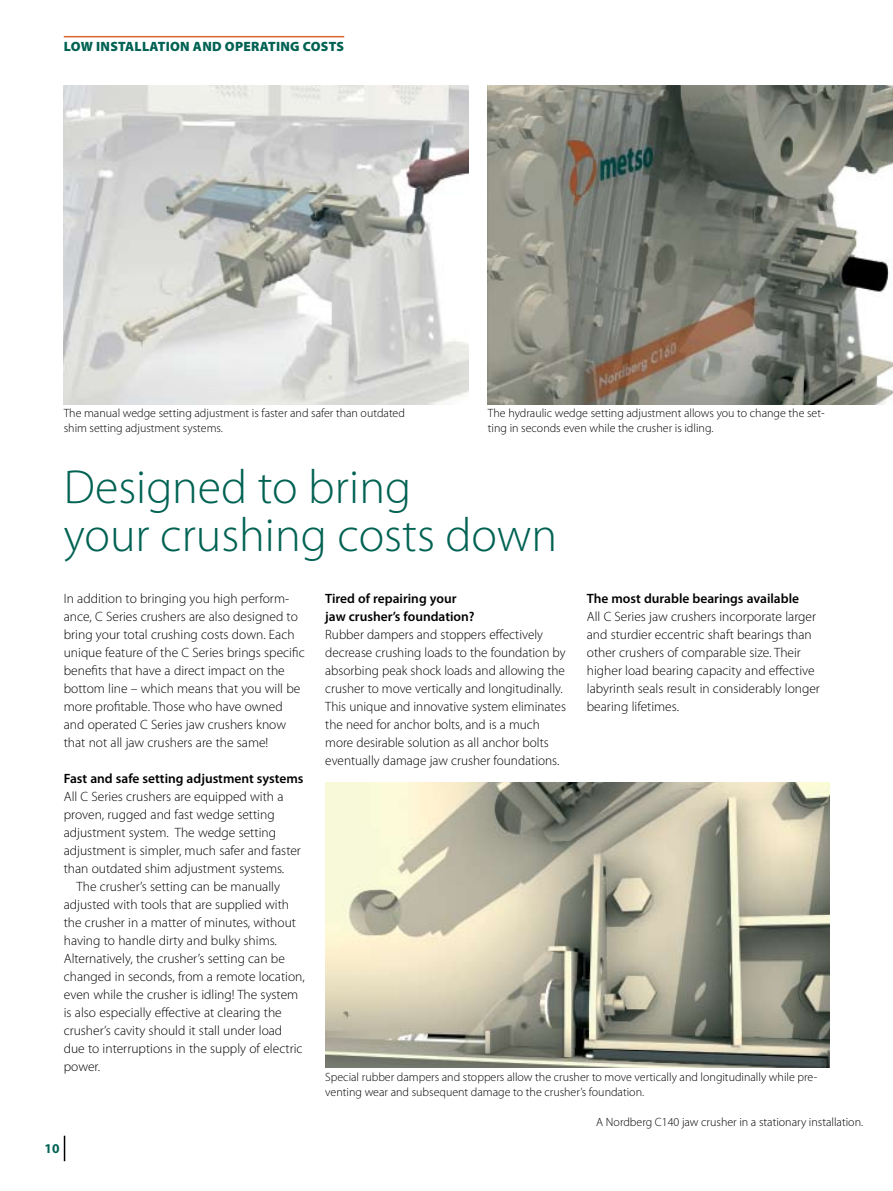
<style>
.page{position:relative;width:893px;height:1191px;background:#fff}
.page>*{position:absolute;margin:0;border:0;box-sizing:border-box;transform-origin:0 0}
.t1{font:300 48px/48px "Myriad Pro";color:#006253}
.t2{font:300 13.5px/18px "Myriad Pro";color:#000}
.t3{font:600 13.5px/18px "Myriad Pro";color:#000}
.t4{font:900 13.5px "Myriad Pro";letter-spacing:.02em;color:#006253}
.t5{font:700 13.5px "Myriad Pro";color:#006253}
.t6{font:300 12px/15px "Myriad Pro";color:#000}
</style>
<div class="page">
<img style="left:64px;top:85px;width:405px;height:319px">
<img style="left:488px;top:85px;width:405px;height:319px">
<svg style="left:64px;top:1135px;width:1px;height:26px"></svg>
<hr style="left:64px;top:36px;width:280px;height:1px;background:#dc642d">
<img style="left:325px;top:782px;width:504px;height:285px">
<p class="t4" style="left:64px;top:39px;width:282px">LOW INSTALLATION AND OPERATING COSTS</p>
<p class="t6" style="left:64px;top:406px;width:343px">The manual wedge setting adjustment is faster and safer than outdated shim setting adjustment systems.</p>
<p class="t6" style="left:488px;top:406px;width:338px">The hydraulic wedge setting adjustment allows you to change the set&shy;ting in seconds even while the crusher is idling.</p>
<h1 class="t1" style="left:64px;top:464px;width:495px">Designed to bring<br>your crushing costs down</h1>
<p class="t2" style="left:64px;top:589px;width:242px">In addition to bringing you high perform&shy;ance, C Series crushers are also designed to bring your total crushing costs down. Each unique feature of the C Series brings specific benefits that have a direct impact on the bottom line – which means that you will be more profitable. Those who have owned and operated C Series jaw crushers know that not all jaw crushers are the same!</p>
<p class="t3" style="left:64px;top:769px;width:241px">Fast and safe setting adjustment systems</p>
<p class="t2" style="left:64px;top:787px;width:221px">All C Series crushers are equipped with a</p>
<p class="t2" style="left:64px;top:805px;width:212px">proven, rugged and fast wedge setting</p>
<p class="t2" style="left:64px;top:823px;width:214px">adjustment system. The wedge setting</p>
<p class="t2" style="left:64px;top:841px;width:239px">adjustment is simpler, much safer and faster</p>
<p class="t2" style="left:64px;top:859px;width:222px">than outdated shim adjustment systems.</p>
<p class="t2" style="left:77px;top:877px;width:205px">The crusher’s setting can be manually</p>
<p class="t2" style="left:64px;top:895px;width:227px">adjusted with tools that are supplied with</p>
<p class="t2" style="left:64px;top:913px;width:234px">the crusher in a matter of minutes, without</p>
<p class="t2" style="left:64px;top:931px;width:215px">having to handle dirty and bulky shims.</p>
<p class="t2" style="left:64px;top:949px;width:223px">Alternatively, the crusher’s setting can be</p>
<p class="t2" style="left:64px;top:967px;width:242px">changed in seconds, from a remote location,</p>
<p class="t2" style="left:64px;top:985px;width:236px">even while the crusher is idling! The system</p>
<p class="t2" style="left:64px;top:1003px;width:220px">is also especially effective at clearing the</p>
<p class="t2" style="left:64px;top:1021px;width:220px">crusher’s cavity should it stall under load</p>
<p class="t2" style="left:64px;top:1039px;width:240px">due to interruptions in the supply of electric</p>
<p class="t2" style="left:64px;top:1057px;width:38px">power.</p>
<p class="t5" style="left:45px;top:1141px;width:16px">10</p>
<p class="t3" style="left:325px;top:589px;width:151px">Tired of repairing your jaw crusher’s foundation?</p>
<p class="t2" style="left:325px;top:625px;width:242px">Rubber dampers and stoppers effectively decrease crushing loads to the foundation by absorbing peak shock loads and allowing the crusher to move vertically and longitudinally.<br>This unique and innovative system eliminates the need for anchor bolts, and is a much more desirable solution as all anchor bolts eventually damage jaw crusher foundations.</p>
<p class="t3" style="left:587px;top:589px;width:214px">The most durable bearings available</p>
<p class="t2" style="left:587px;top:607px;width:235px">All C Series jaw crushers incorporate larger and sturdier eccentric shaft bearings than other crushers of comparable size. Their higher load bearing capacity and effective labyrinth seals result in considerably longer bearing lifetimes.</p>
<p class="t6" style="left:325px;top:1069px;width:493px">Special rubber dampers and stoppers allow the crusher to move vertically and longitudinally while pre&shy;venting wear and subsequent damage to the crusher’s foundation.</p>
<p class="t6" style="left:596px;top:1115px;width:268px">A Nordberg C140 jaw crusher in a stationary installation.</p>
</div>
